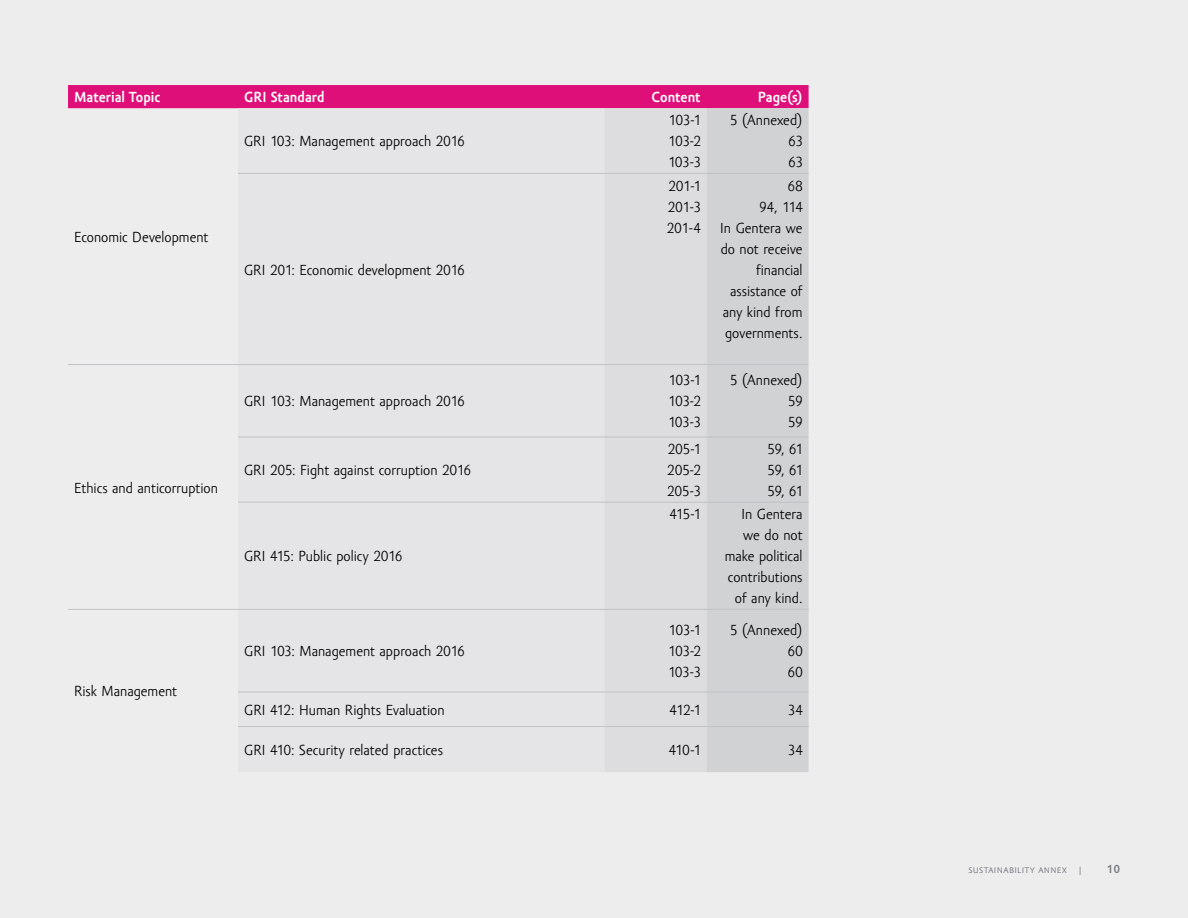
<style>
.page{position:relative;width:1188px;height:918px;background:#eeedee}
.page>*{position:absolute;margin:0;border:0;box-sizing:border-box;transform-origin:0 0}
.t1{font:15px/21px "Amor Sans Pro";color:#000;text-align:justify}
.t2{font:700 15px "Amor Sans Pro";letter-spacing:.005em;color:#fff}
.t3{font:12px "Amor Sans Pro";letter-spacing:.04em;color:#757b84}
.t4{font:700 12px "Amor Sans Pro";color:#757b84}
</style>
<div class="page">
<div style="left:68px;top:85px;width:741px;height:23px;background:#df0f79"></div>
<div style="left:238px;top:108px;width:366px;height:584px;background:#e5e4e6"></div>
<div style="left:604px;top:108px;width:103px;height:664px;background:#dddddf"></div>
<div style="left:707px;top:108px;width:102px;height:664px;background:#d1d2d4"></div>
<hr style="left:238px;top:173px;width:367px;height:1px;background:#c0c1c5">
<hr style="left:604px;top:173px;width:103px;height:1px;background:#c0c1c5">
<hr style="left:707px;top:173px;width:102px;height:1px;background:#c0c1c5">
<hr style="left:68px;top:364px;width:170px;height:1px;background:#c0c1c5">
<hr style="left:238px;top:364px;width:367px;height:1px;background:#c0c1c5">
<hr style="left:604px;top:364px;width:103px;height:1px;background:#c0c1c5">
<hr style="left:707px;top:364px;width:102px;height:1px;background:#c0c1c5">
<hr style="left:238px;top:437px;width:367px;height:1px;background:#c0c1c5">
<hr style="left:604px;top:437px;width:103px;height:1px;background:#c0c1c5">
<hr style="left:707px;top:437px;width:102px;height:1px;background:#c0c1c5">
<hr style="left:238px;top:502px;width:367px;height:1px;background:#c0c1c5">
<hr style="left:604px;top:502px;width:103px;height:1px;background:#c0c1c5">
<hr style="left:707px;top:502px;width:102px;height:1px;background:#c0c1c5">
<hr style="left:68px;top:609px;width:170px;height:1px;background:#c0c1c5">
<hr style="left:238px;top:609px;width:367px;height:1px;background:#c0c1c5">
<hr style="left:604px;top:609px;width:103px;height:1px;background:#c0c1c5">
<hr style="left:707px;top:609px;width:102px;height:1px;background:#c0c1c5">
<hr style="left:238px;top:692px;width:367px;height:1px;background:#c0c1c5">
<hr style="left:604px;top:692px;width:103px;height:1px;background:#c0c1c5">
<hr style="left:707px;top:692px;width:102px;height:1px;background:#c0c1c5">
<hr style="left:238px;top:726px;width:367px;height:1px;background:#c0c1c5">
<hr style="left:604px;top:726px;width:103px;height:1px;background:#c0c1c5">
<hr style="left:707px;top:726px;width:102px;height:1px;background:#c0c1c5">
<p class="t2" style="left:74px;top:89px;width:88px">Material Topic</p>
<p class="t2" style="left:244px;top:89px;width:82px">GRI Standard</p>
<p class="t2" style="left:652px;top:89px;width:51px">Content</p>
<p class="t2" style="left:758px;top:89px;width:46px">Page(s)</p>
<p class="t1" style="left:74px;top:227px;width:136px">Economic Development</p>
<p class="t1" style="left:74px;top:478px;width:145px">Ethics and anticorruption</p>
<p class="t1" style="left:74px;top:681px;width:105px">Risk Management</p>
<p class="t1" style="left:244px;top:131px;width:222px">GRI 103: Management approach 2016</p>
<p class="t1" style="left:244px;top:260px;width:222px">GRI 201: Economic development 2016</p>
<p class="t1" style="left:244px;top:391px;width:222px">GRI 103: Management approach 2016</p>
<p class="t1" style="left:244px;top:460px;width:228px">GRI 205: Fight against corruption 2016</p>
<p class="t1" style="left:244px;top:546px;width:160px">GRI 415: Public policy 2016</p>
<p class="t1" style="left:244px;top:641px;width:222px">GRI 103: Management approach 2016</p>
<p class="t1" style="left:668px;top:110px;width:34px">103-1<br>103-2<br>103-3</p>
<p class="t1" style="left:788px;top:110px;width:16px;text-indent:-58px">5 (Annexed)<br>63<br>63</p>
<p class="t1" style="left:667px;top:176px;width:35px">201-1<br>201-3<br>201-4</p>
<p class="t1" style="left:720px;top:176px;width:84px;text-align:right">68<br>94, 114<br>In Gentera we do not receive financial assistance of any kind from governments.</p>
<p class="t1" style="left:668px;top:370px;width:34px">103-1<br>103-2<br>103-3</p>
<p class="t1" style="left:788px;top:370px;width:16px;text-indent:-58px">5 (Annexed)<br>59<br>59</p>
<p class="t1" style="left:667px;top:439px;width:35px">205-1<br>205-2<br>205-3</p>
<p class="t1" style="left:768px;top:439px;width:37px">59, 61<br>59, 61<br>59, 61</p>
<p class="t1" style="left:670px;top:504px;width:33px">415-1</p>
<p class="t1" style="left:725px;top:504px;width:79px;text-align:right">In Gentera we do not make political contributions of any kind.</p>
<p class="t1" style="left:668px;top:620px;width:34px">103-1<br>103-2<br>103-3</p>
<p class="t1" style="left:788px;top:620px;width:16px;text-indent:-58px">5 (Annexed)<br>60<br>60</p>
<p class="t1" style="left:244px;top:700px;width:202px">GRI 412: Human Rights Evaluation</p>
<p class="t1" style="left:670px;top:700px;width:32px">412-1</p>
<p class="t1" style="left:788px;top:700px;width:15px">34</p>
<p class="t1" style="left:244px;top:740px;width:200px">GRI 410: Security related practices</p>
<p class="t1" style="left:669px;top:740px;width:33px">410-1</p>
<p class="t1" style="left:788px;top:740px;width:15px">34</p>
<p class="t3" style="left:969px;top:863px;width:114px">sustainability annex |</p>
<p class="t4" style="left:1107px;top:863px;width:15px">10</p>
</div>
